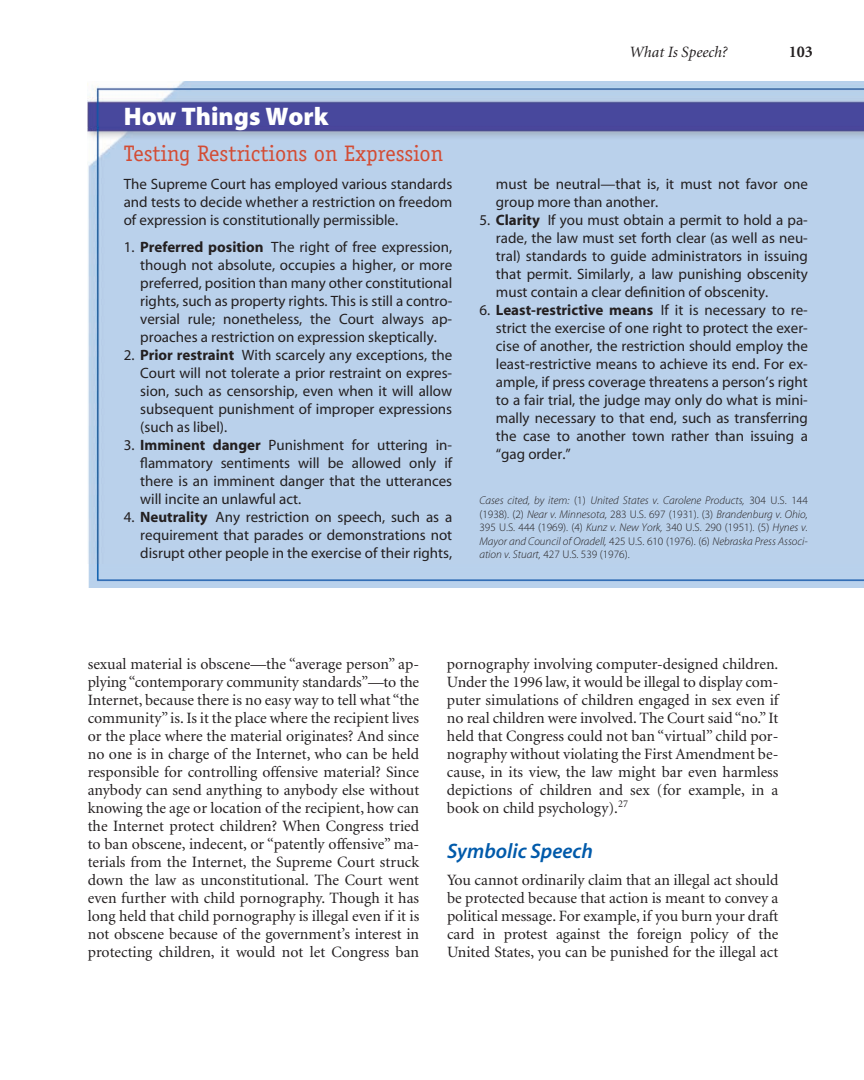
<style>
.page{position:relative;width:864px;height:1080px;background:#fff}
.page>*{position:absolute;margin:0;border:0;box-sizing:border-box;transform-origin:0 0}
.t1{font:25.5px "Myriad Blk";color:#fff}
.t2{font:22.5px "Officina Serif";color:#d34c34}
.t3{font:21px "Myriad Sem Itl";color:#015aaa}
.t4{font:700 16.5px "Minion";color:#231f20}
.t5{font:15.75px/18px "Minion";color:#231f20;text-align:justify}
.t6{font:italic 15.75px "Minion";color:#231f20}
.t7{font:15px/18px "Myriad Reg";color:#231f20;text-align:justify}
.t8{font:11.25px/13.5px "Myriad Lig Itl";color:#231f20;text-align:justify}
.s1{font-family:"Myriad";font-weight:700}
.s2{font-family:"Myriad Lig"}
</style>
<div class="page">
<img style="left:88px;top:81px;width:776px;height:483px">
<img style="left:88px;top:564px;width:776px;height:23px">
<p class="t1" style="left:124px;top:107px;width:206px">How Things Work</p>
<p class="t2" style="left:124px;top:145px;width:321px">Testing Restrictions on Expression</p>
<p class="t7" style="left:124px;top:176px;width:330px">The Supreme Court has employed various standards and tests to decide whether a restriction on freedom of expression is constitutionally permissible.</p>
<p class="t7" style="left:140px;top:239px;width:314px;text-indent:-16px">1. <span class="s1">Preferred position</span> The right of free expression, though not absolute, occupies a higher, or more preferred, position than many other constitutional rights, such as property rights. This is still a contro&shy;versial rule; nonetheless, the Court always ap&shy;proaches a restriction on expression skeptically.</p>
<p class="t7" style="left:140px;top:347px;width:314px;text-indent:-16px">2. <span class="s1">Prior restraint</span> With scarcely any exceptions, the Court will not tolerate a prior restraint on expres&shy;sion, such as censorship, even when it will allow subsequent punishment of improper expressions (such as libel).</p>
<p class="t7" style="left:140px;top:437px;width:314px;text-indent:-16px">3. <span class="s1">Imminent danger</span> Punishment for uttering in&shy;flammatory sentiments will be allowed only if there is an imminent danger that the utterances will incite an unlawful act.</p>
<p class="t7" style="left:140px;top:509px;width:314px;text-indent:-16px">4. <span class="s1">Neutrality</span> Any restriction on speech, such as a requirement that parades or demonstrations not disrupt other people in the exercise of their rights,</p>
<p class="t6" style="left:630px;top:46px;width:99px">What Is Speech?</p>
<p class="t4" style="left:789px;top:45px;width:26px">103</p>
<p class="t7" style="left:496px;top:176px;width:313px">must be neutral—that is, it must not favor one group more than another.</p>
<p class="t7" style="left:496px;top:212px;width:314px;text-indent:-17px">5. <span class="s1">Clarity</span> If you must obtain a permit to hold a pa&shy;rade, the law must set forth clear (as well as neu&shy;tral) standards to guide administrators in issuing that permit. Similarly, a law punishing obscenity must contain a clear definition of obscenity.</p>
<p class="t7" style="left:496px;top:302px;width:314px;text-indent:-17px">6. <span class="s1">Least-restrictive means</span> If it is necessary to re&shy;strict the exercise of one right to protect the exer&shy;cise of another, the restriction should employ the least-restrictive means to achieve its end. For ex&shy;ample, if press coverage threatens a person’s right to a fair trial, the judge may only do what is mini&shy;mally necessary to that end, such as transferring the case to another town rather than issuing a “gag order.”</p>
<p class="t8" style="left:479px;top:494px;width:330px">Cases cited, by item: <span class="s2">(1)</span> United States v. Carolene Products, <span class="s2">304 U.S. 144 (1938). (2)</span> Near v. Minnesota, <span class="s2">283 U.S. 697 (1931). (3)</span> Brandenburg v. Ohio, <span class="s2">395 U.S. 444 (1969). (4)</span> Kunz v. New York, <span class="s2">340 U.S. 290 (1951). (5)</span> Hynes v.<br>Mayor and Council of Oradell, <span class="s2">425 U.S. 610 (1976). (6)</span> Nebraska Press Associ&shy;ation v. Stuart, <span class="s2">427 U.S. 539 (1976).</span></p>
<p class="t5" style="left:88px;top:656px;width:333px">sexual material is obscene—the “average person” ap&shy;plying “contemporary community standards”—to the Internet, because there is no easy way to tell what “the community” is. Is it the place where the recipient lives or the place where the material originates? And since no one is in charge of the Internet, who can be held responsible for controlling offensive material? Since anybody can send anything to anybody else without knowing the age or location of the recipient, how can the Internet protect children? When Congress tried to ban obscene, indecent, or “patently offensive” ma&shy;terials from the Internet, the Supreme Court struck down the law as unconstitutional. The Court went even further with child pornography. Though it has long held that child pornography is illegal even if it is not obscene because of the government’s interest in protecting children, it would not let Congress ban</p>
<p class="t5" style="left:447px;top:656px;width:333px">pornography involving computer-designed children.<br>Under the 1996 law, it would be illegal to display com&shy;puter simulations of children engaged in sex even if no real children were involved. The Court said “no.” It held that Congress could not ban “virtual” child por&shy;nography without violating the First Amendment be&shy;cause, in its view, the law might bar even harmless depictions of children and sex (for example, in a book on child psychology).<sup>27</sup></p>
<p class="t3" style="left:447px;top:843px;width:147px">Symbolic Speech</p>
<p class="t5" style="left:447px;top:872px;width:333px">You cannot ordinarily claim that an illegal act should be protected because that action is meant to convey a political message. For example, if you burn your draft card in protest against the foreign policy of the United States, you can be punished for the illegal act</p>
</div>
